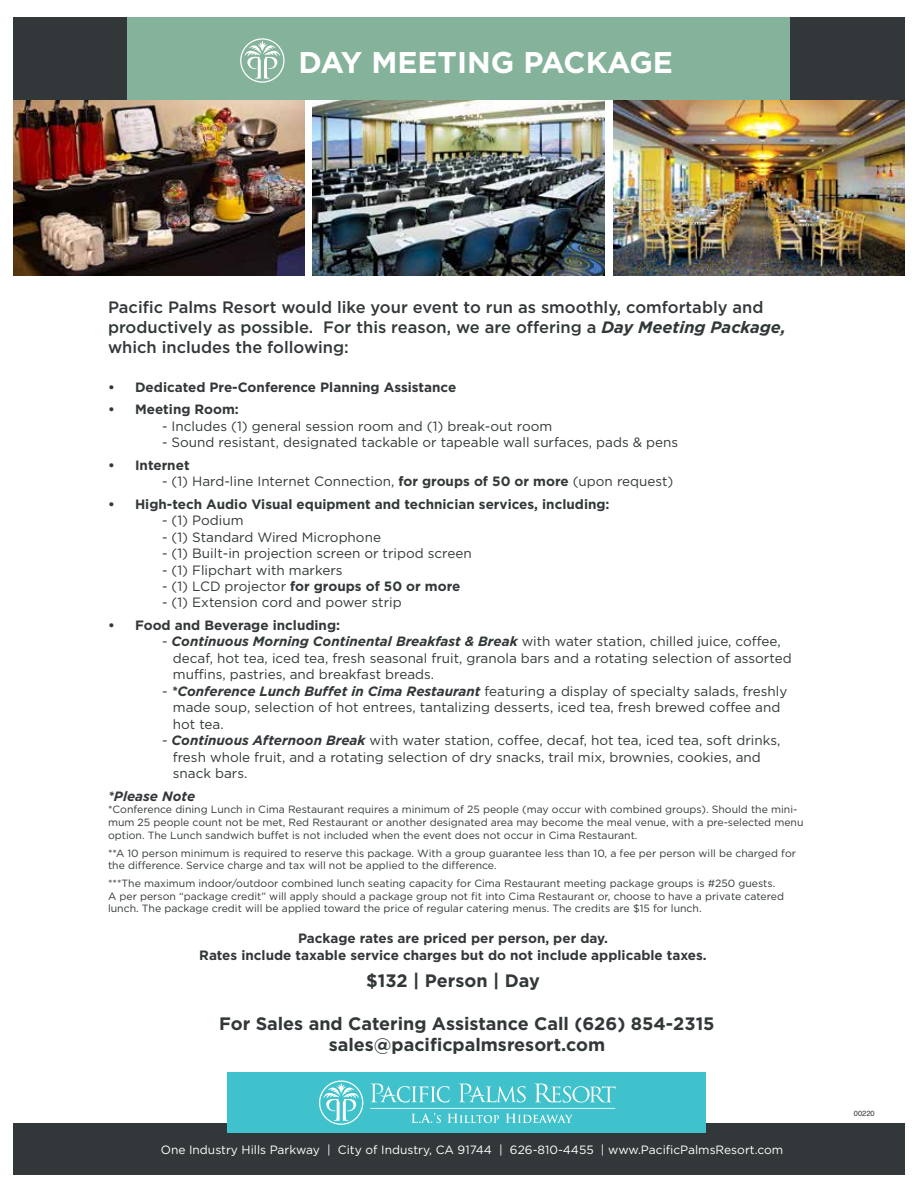
<style>
.page{position:relative;width:918px;height:1188px;background:#fff}
.page>*{position:absolute;margin:0;border:0;box-sizing:border-box;transform-origin:0 0}
.t1{font:700 30px "Gotham";letter-spacing:-.045em;color:#fff}
.t2{font:700 18px/21.6px "Gotham";color:#323839;text-align:center}
.t3{font:500 16.5px/19.8px "Gotham";color:#323839}
.t4{font:13.5px/16.5px "Gotham";color:#323839}
.t5{font:700 13.5px/16.5px "Gotham";color:#323839;text-align:center}
.t6{font:italic 700 13.5px "Gotham";color:#323839}
.t7{font:12px "Gotham";color:#fff}
.t8{font:10.5px/12.6px "Gotham";color:#323839}
.t9{font:7.5px "Helvetica";color:#323839}
.s1{font-weight:700;font-style:italic}
.s2{font-weight:700}
.s3{font-weight:400}
</style>
<div class="page">
<img style="left:613px;top:99px;width:292px;height:176px">
<img style="left:13px;top:99px;width:292px;height:176px">
<img style="left:313px;top:99px;width:292px;height:176px">
<div style="left:13px;top:17px;width:892px;height:82px;background:#323839"></div>
<div style="left:128px;top:17px;width:662px;height:82px;background:#84b29a"></div>
<svg style="left:240px;top:38px;width:45px;height:45px"></svg>
<div style="left:13px;top:1124px;width:892px;height:51px;background:#323839"></div>
<div style="left:228px;top:1072px;width:478px;height:61px;background:#40c2cc"></div>
<svg style="left:371px;top:1084px;width:78px;height:18px"></svg>
<svg style="left:459px;top:1084px;width:67px;height:18px"></svg>
<svg style="left:535px;top:1084px;width:81px;height:19px"></svg>
<hr style="left:370px;top:1108px;width:245px;height:1px;background:#fff">
<svg style="left:319px;top:1080px;width:44px;height:45px"></svg>
<svg style="left:411px;top:1113px;width:30px;height:10px"></svg>
<svg style="left:447px;top:1114px;width:52px;height:9px"></svg>
<svg style="left:506px;top:1114px;width:67px;height:9px"></svg>
<p class="t1" style="left:299px;top:45px;width:376px">DAY MEETING PACKAGE</p>
<p class="t3" style="left:108px;top:297px;width:680px">Pacifc Palms Resort would like your event to run as smoothly, comfortably and productively as possible. For this reason, we are offering a <span class="s1">Day Meeting Package, </span>which includes the following:</p>
<p class="t5" style="left:108px;top:378px;width:350px">• Dedicated Pre-Conference Planning Assistance</p>
<p class="t5" style="left:108px;top:401px;width:132px">• Meeting Room:</p>
<p class="t4" style="left:162px;top:417px;width:392px">- Includes (1) general session room and (1) break-out room</p>
<p class="t4" style="left:162px;top:434px;width:518px">- Sound resistant, designated tackable or tapeable wall surfaces, pads &amp; pens</p>
<p class="t5" style="left:108px;top:456px;width:83px">• Internet</p>
<p class="t4" style="left:162px;top:473px;width:513px">- (1) Hard-line Internet Connection, <span class="s2">for groups of 50 or more</span> (upon request)</p>
<p class="t5" style="left:108px;top:495px;width:503px">• High-tech Audio Visual equipment and technician services, including:</p>
<p class="t4" style="left:162px;top:512px;width:83px">- (1) Podium</p>
<p class="t4" style="left:162px;top:528px;width:220px">- (1) Standard Wired Microphone</p>
<p class="t4" style="left:162px;top:545px;width:311px">- (1) Built-in projection screen or tripod screen</p>
<p class="t4" style="left:162px;top:561px;width:182px">- (1) Flipchart with markers</p>
<p class="t5" style="left:162px;top:578px;width:300px"><span class="s3">- (1) LCD projector</span> for groups of 50 or more</p>
<p class="t4" style="left:162px;top:594px;width:241px">- (1) Extension cord and power strip</p>
<p class="t5" style="left:108px;top:617px;width:234px">• Food and Beverage including:</p>
<p class="t4" style="left:173px;top:633px;width:620px;text-indent:-11px">- <span class="s1">Continuous Morning Continental Breakfast &amp; Break</span> with water station, chilled juice, coffee, decaf, hot tea, iced tea, fresh seasonal fruit, granola bars and a rotating selection of assorted muffns, pastries, and breakfast breads.</p>
<p class="t4" style="left:173px;top:683px;width:616px;text-indent:-11px">- <span class="s1">*Conference Lunch Buffet in Cima Restaurant</span> featuring a display of specialty salads, freshly made soup, selection of hot entrees, tantalizing desserts, iced tea, fresh brewed coffee and hot tea.</p>
<p class="t4" style="left:173px;top:732px;width:609px;text-indent:-11px">- <span class="s1">Continuous Afternoon Break</span> with water station, coffee, decaf, hot tea, iced tea, soft drinks, fresh whole fruit, and a rotating selection of dry snacks, trail mix, brownies, cookies, and snack bars.</p>
<p class="t6" style="left:108px;top:788px;width:89px">*Please Note</p>
<p class="t8" style="left:108px;top:803px;width:697px">*Conference dining Lunch in Cima Restaurant requires a minimum of 25 people (may occur with combined groups). Should the mini&shy;mum 25 people count not be met, Red Restaurant or another designated area may become the meal venue, with a pre-selected menu option. The Lunch sandwich buffet is not included when the event does not occur in Cima Restaurant.</p>
<p class="t8" style="left:108px;top:846px;width:690px">**A 10 person minimum is required to reserve this package. With a group guarantee less than 10, a fee per person will be charged for the difference. Service charge and tax will not be applied to the difference.</p>
<p class="t8" style="left:108px;top:877px;width:677px">***The maximum indoor/outdoor combined lunch seating capacity for Cima Restaurant meeting package groups is #250 guests.<br>A per person “package credit” will apply should a package group not ft into Cima Restaurant or, choose to have a private catered lunch. The package credit will be applied toward the price of regular catering menus. The credits are $15 for lunch.</p>
<p class="t5" style="left:199px;top:930px;width:509px">Package rates are priced per person, per day.<br>Rates include taxable service charges but do not include applicable taxes.</p>
<h4 class="t2" style="left:366px;top:969px;width:175px">$132 | Person | Day</h4>
<p class="t2" style="left:219px;top:1012px;width:497px">For Sales and Catering Assistance Call (626) 854-2315 sales@pacifcpalmsresort.com</p>
<p class="t7" style="left:161px;top:1143px;width:624px">One Industry Hills Parkway | City of Industry, CA 91744 | 626-810-4455 | www.PacifcPalmsResort.com</p>
<p class="t9" style="left:854px;top:1107px;width:22px">00220</p>
</div>
